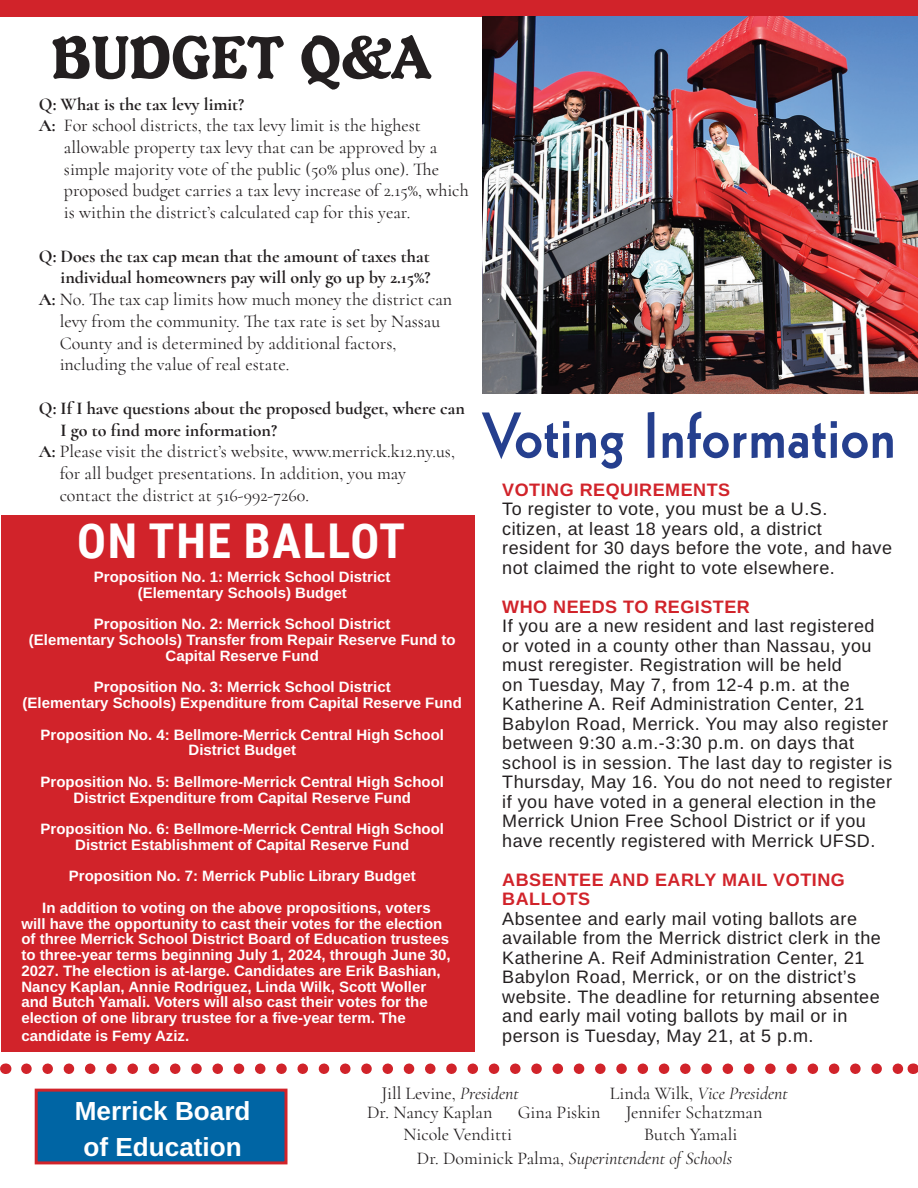
<style>
.page{position:relative;width:918px;height:1188px;background:#fff}
.page>*{position:absolute;margin:0;border:0;box-sizing:border-box;transform-origin:0 0}
.t1{font:700 48px "Roboto Condensed";letter-spacing:.035em;color:#fff}
.t2{font:700 26.1px/36.2px "Arimo";color:#fff;text-align:center}
.t3{font:18px/19.5px "Arimo";letter-spacing:.03em;color:#231f20}
.t4{font:18px "Cormorant";color:#231f20}
.t5{font:700 18px "Cormorant";color:#231f20}
.t6{font:700 18px/19.5px "Arimo";letter-spacing:.03em;color:#d1232a}
.t7{font:italic 18px "Cormorant";color:#231f20}
.t8{font:700 15px/15.8px "Arimo";color:#fff;text-align:center}
.s1{font-weight:700}
.s2{font-style:italic}
.s3{font-style:normal}
</style>
<div class="page">
<svg style="left:26px;top:1064px;width:876px;height:10px"></svg>
<div style="left:35px;top:1089px;width:253px;height:75px;background:#0065a4;border:3px solid #d1232a"></div>
<div style="left:1px;top:515px;width:473px;height:537px;background:#d1232a"></div>
<svg style="left:53px;top:35px;width:378px;height:55px"></svg>
<div style="left:0;top:0;width:918px;height:16px;background:#d1232a"></div>
<svg style="left:482px;top:411px;width:411px;height:58px"></svg>
<img style="left:483px;top:16px;width:435px;height:377px">
<p class="t5" style="left:39px;top:93px;width:207px">Q: What is the tax levy limit?</p>
<p class="t4" style="left:39px;top:115px;width:384px"><span class="s1">A:</span> For school districts, the tax levy limit is the highest</p>
<p class="t4" style="left:64px;top:136px;width:375px">allowable property tax levy that can be approved by a</p>
<p class="t4" style="left:64px;top:158px;width:377px">simple majority vote of the public (50% plus one). The</p>
<p class="t4" style="left:64px;top:180px;width:406px">proposed budget carries a tax levy increase of 2.15%, which</p>
<p class="t4" style="left:64px;top:202px;width:348px">is within the district’s calculated cap for this year.</p>
<p class="t5" style="left:39px;top:245px;width:392px">Q: Does the tax cap mean that the amount of taxes that</p>
<p class="t5" style="left:61px;top:267px;width:372px">individual homeowners pay will only go up by 2.15%?</p>
<p class="t4" style="left:39px;top:289px;width:415px"><span class="s1">A:</span> No. The tax cap limits how much money the district can</p>
<p class="t4" style="left:60px;top:310px;width:382px">levy from the community. The tax rate is set by Nassau</p>
<p class="t4" style="left:60px;top:332px;width:338px">County and is determined by additional factors,</p>
<p class="t4" style="left:60px;top:354px;width:231px">including the value of real estate.</p>
<p class="t5" style="left:39px;top:397px;width:427px">Q: If I have questions about the proposed budget, where can</p>
<p class="t5" style="left:61px;top:419px;width:218px">I go to find more information?</p>
<p class="t4" style="left:39px;top:441px;width:418px"><span class="s1">A:</span> Please visit the district’s website, www.merrick.k12.ny.us,</p>
<p class="t4" style="left:60px;top:463px;width:348px">for all budget presentations. In addition, you may</p>
<p class="t4" style="left:60px;top:484px;width:251px">contact the district at 516-992-7260.</p>
<p class="t6" style="left:502px;top:480px;width:230px">VOTING REQUIREMENTS</p>
<p class="t3" style="left:502px;top:500px;width:391px">To register to vote, you must be a U.S.<br>citizen, at least 18 years old, a district resident for 30 days before the vote, and have not claimed the right to vote elsewhere.</p>
<p class="t6" style="left:502px;top:597px;width:249px">WHO NEEDS TO REGISTER</p>
<p class="t3" style="left:502px;top:617px;width:391px">If you are a new resident and last registered or voted in a county other than Nassau, you must reregister. Registration will be held<br>on Tuesday, May 7, from 12-4 p.m. at the Katherine A. Reif Administration Center, 21<br>Babylon Road, Merrick. You may also register between 9:30 a.m.-3:30 p.m. on days that school is in session. The last day to register is Thursday, May 16. You do not need to register if you have voted in a general election in the Merrick Union Free School District or if you have recently registered with Merrick UFSD.</p>
<p class="t6" style="left:502px;top:870px;width:344px">ABSENTEE AND EARLY MAIL VOTING<br>BALLOTS</p>
<p class="t3" style="left:502px;top:909px;width:380px">Absentee and early mail voting ballots are available from the Merrick district clerk in the Katherine A. Reif Administration Center, 21<br>Babylon Road, Merrick, or on the district’s website. The deadline for returning absentee and early mail voting ballots by mail or in person is Tuesday, May 21, at 5 p.m.</p>
<h1 class="t1" style="left:77px;top:507px;width:330px">ON THE BALLOT</h1>
<p class="t8" style="left:94px;top:569px;width:298px">Proposition No. 1: Merrick School District (Elementary Schools) Budget</p>
<p class="t8" style="left:29px;top:617px;width:428px">Proposition No. 2: Merrick School District<br>(Elementary Schools) Transfer from Repair Reserve Fund to<br>Capital Reserve Fund</p>
<p class="t8" style="left:23px;top:680px;width:441px">Proposition No. 3: Merrick School District<br>(Elementary Schools) Expenditure from Capital Reserve Fund</p>
<p class="t8" style="left:41px;top:727px;width:405px">Proposition No. 4: Bellmore-Merrick Central High School<br>District Budget</p>
<p class="t8" style="left:41px;top:774px;width:405px">Proposition No. 5: Bellmore-Merrick Central High School<br>District Expenditure from Capital Reserve Fund</p>
<p class="t8" style="left:41px;top:821px;width:405px">Proposition No. 6: Bellmore-Merrick Central High School<br>District Establishment of Capital Reserve Fund</p>
<p class="t8" style="left:42px;top:861px;width:390px;line-height:31.5px;text-align:left;text-indent:27px">Proposition No. 7: Merrick Public Library Budget<br>In addition to voting on the above propositions, voters</p>
<p class="t8" style="left:21px;top:916px;width:431px;text-align:left">will have the opportunity to cast their votes for the election of three Merrick School District Board of Education trustees to three-year terms beginning July 1, 2024, through June 30, 2027. The election is at-large. Candidates are Erik Bashian, Nancy Kaplan, Annie Rodriguez, Linda Wilk, Scott Woller and Butch Yamali. Voters will also cast their votes for the election of one library trustee for a five-year term. The</p>
<p class="t8" style="left:21px;top:1028px;width:169px">candidate is Femy Aziz.</p>
<h2 class="t2" style="left:75px;top:1094px;width:177px">Merrick Board of Education</h2>
<p class="t4" style="left:381px;top:1082px;width:139px">Jill Levine, <span class="s2">President</span></p>
<p class="t7" style="left:610px;top:1079px;width:180px"><span class="s3">Linda Wilk,</span> Vice President</p>
<p class="t4" style="left:403px;top:1123px;width:110px">Nicole Venditti</p>
<p class="t4" style="left:644px;top:1123px;width:95px">Butch Yamali</p>
<p class="t4" style="left:367px;top:1102px;width:127px">Dr. Nancy Kaplan</p>
<p class="t4" style="left:518px;top:1102px;width:84px">Gina Piskin</p>
<p class="t4" style="left:626px;top:1102px;width:138px">Jennifer Schatzman</p>
<p class="t7" style="left:417px;top:1144px;width:317px"><span class="s3">Dr. Dominick Palma,</span> Superintendent of Schools</p>
</div>
